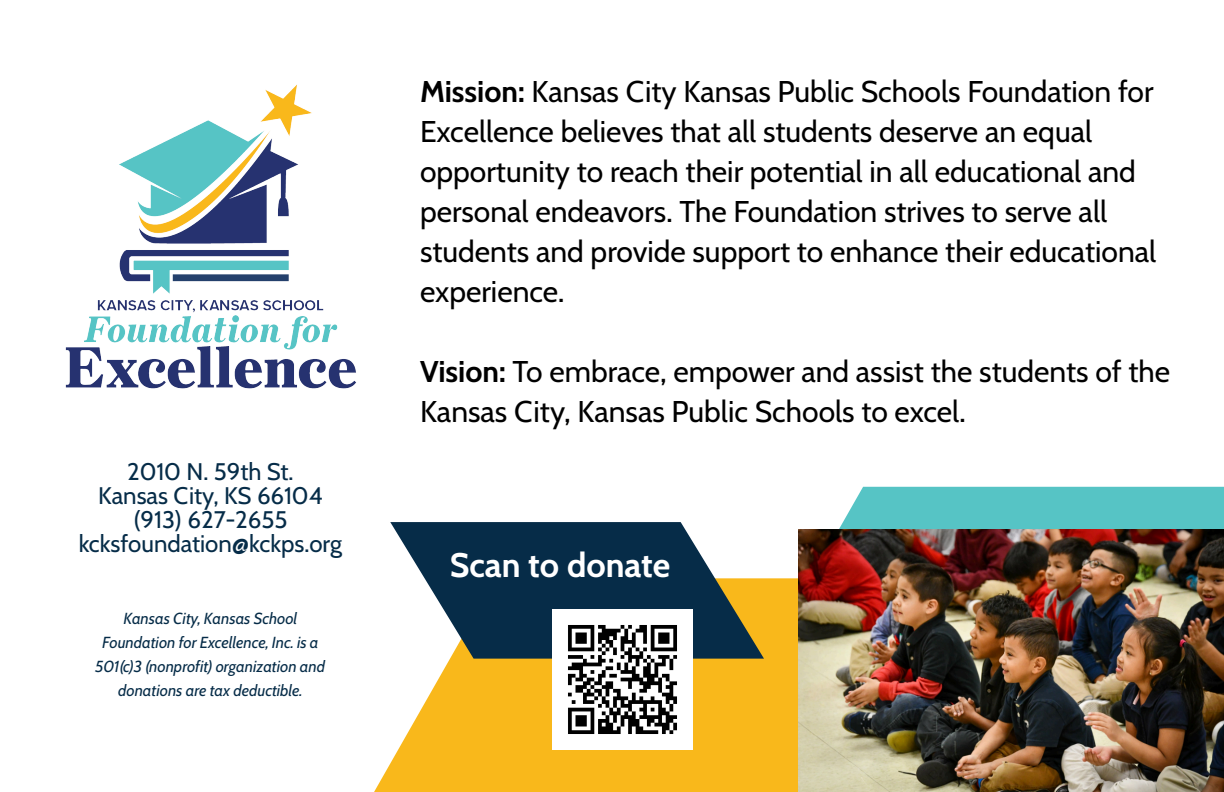
<style>
.page{position:relative;width:1224px;height:792px;background:#fff}
.page>*{position:absolute;margin:0;border:0;box-sizing:border-box;transform-origin:0 0}
.t1{font:700 34px "Cabin";color:#fff}
.t2{font:30px/40px "Cabin";color:#000}
.t3{font:24px/24px "Cabin";color:#062c48;text-align:center}
.t4{font:italic 16px/24px "Cabin";color:#062c48;text-align:center}
.s1{font-weight:700}
</style>
<div class="page">
<div style="left:839px;top:487px;width:385px;height:42px;background:#56c4c5"></div>
<svg style="left:374px;top:578px;width:424px;height:214px;background:#f9c13a"></svg>
<svg style="left:390px;top:522px;width:374px;height:137px;fill:#062c48"></svg>
<img style="left:553px;top:610px;width:140px;height:140px">
<img style="left:798px;top:529px;width:426px;height:263px">
<img style="left:65px;top:85px;width:291px;height:304px">
<p class="t3" style="left:79px;top:459px;width:265px">2010 N. 59th St.<br>Kansas City, KS 66104 (913) 627-2655 kcksfoundation@kckps.org</p>
<p class="t4" style="left:96px;top:606px;width:231px">Kansas City, Kansas School Foundation for Excellence, Inc. is a 501(c)3 (nonprofit) organization and donations are tax deductible.</p>
<p class="t2" style="left:420px;top:72px;width:738px"><span class="s1">Mission:</span> Kansas City Kansas Public Schools Foundation for Excellence believes that all students deserve an equal opportunity to reach their potential in all educational and personal endeavors. The Foundation strives to serve all students and provide support to enhance their educational experience.</p>
<p class="t2" style="left:420px;top:352px;width:752px"><span class="s1">Vision:</span> To embrace, empower and assist the students of the<br>Kansas City, Kansas Public Schools to excel.</p>
<p class="t1" style="left:450px;top:545px;width:222px">Scan to donate</p>
</div>
